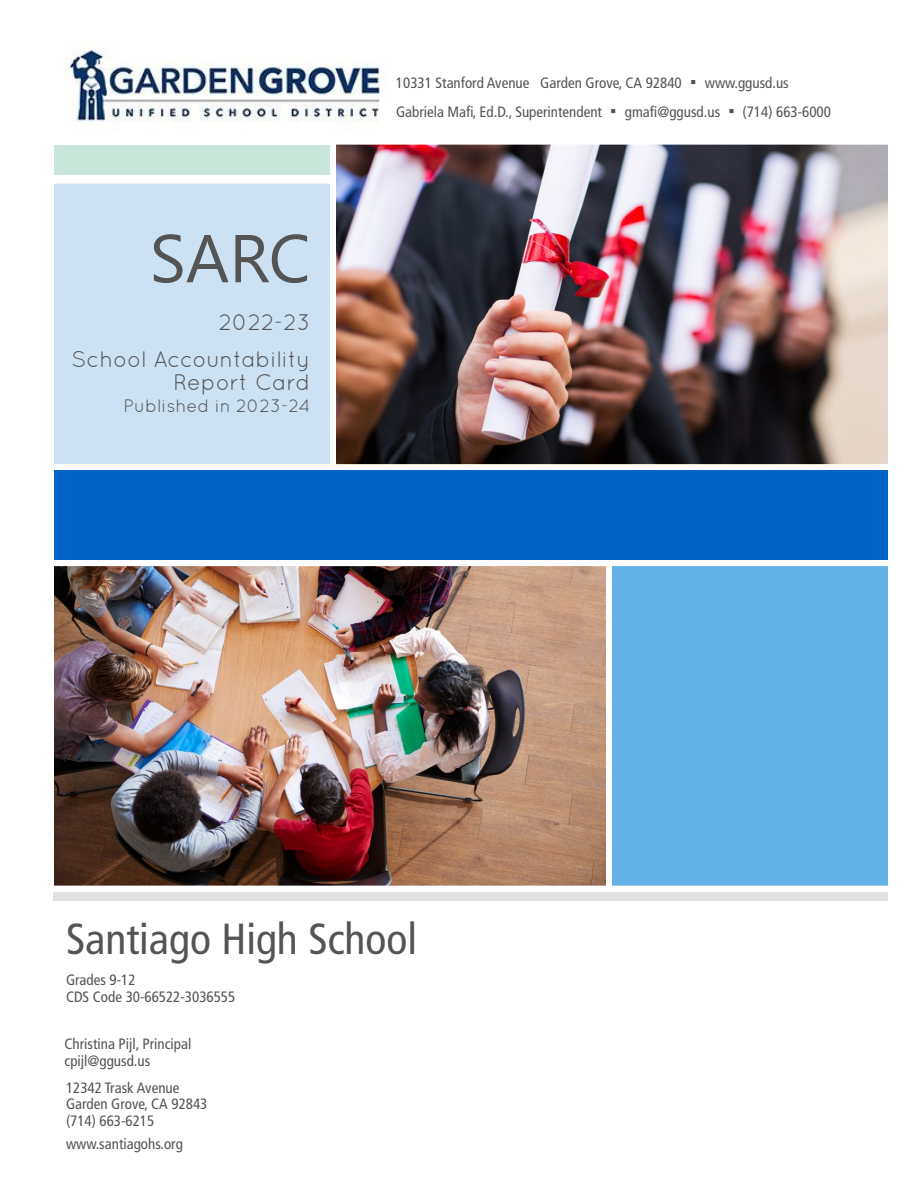
<style>
.page{position:relative;width:918px;height:1188px;background:#fff}
.page>*{position:absolute;margin:0;border:0;box-sizing:border-box;transform-origin:0 0}
.t1{font:condensed 43.5px "Frutiger LT Std";color:#545454}
.t2{font:22.5px/22.5px "Quicksand";color:#545454;text-align:right}
.t3{font:18px "Quicksand";color:#545454}
.t4{font:condensed 15px/16.5px "Frutiger LT Std";color:#545454}
.s1{font-family:"Arial";font-stretch:normal;font-size:18px}
</style>
<div class="page">
<div style="left:606px;top:560px;width:288px;height:332px;background:#63b1e5;border:6px solid #fff"></div>
<img style="left:337px;top:146px;width:550px;height:317px">
<div style="left:330px;top:139px;width:564px;height:331px;border:6px solid #fff"></div>
<img style="left:55px;top:567px;width:550px;height:318px">
<div style="left:48px;top:560px;width:564px;height:332px;border:6px solid #fff"></div>
<div style="left:54px;top:145px;width:276px;height:30px;background:#cae5da"></div>
<div style="left:48px;top:178px;width:288px;height:292px;background:#cce1f2;border:6px solid #fff"></div>
<div style="left:53px;top:892px;width:835px;height:9px;background:#e1e1e1"></div>
<div style="left:54px;top:470px;width:834px;height:90px;background:#0065c6"></div>
<img style="left:64px;top:47px;width:316px;height:75px">
<p class="t4" style="left:396px;top:75px;width:394px">10331 Stanford Avenue Garden Grove, CA 92840 <span class="s1">▪</span> www.ggusd.us</p>
<h2 class="t2" style="left:219px;top:311px;width:93px">2022-23</h2>
<h2 class="t2" style="left:72px;top:348px;width:240px">School Accountability<br>Report Card</h2>
<p class="t3" style="left:124px;top:395px;width:188px">Published in 2023-24</p>
<p class="t4" style="left:396px;top:104px;width:437px">Gabriela Mafi, Ed.D., Superintendent <span class="s1">▪</span> gmafi@ggusd.us <span class="s1">▪</span> (714) 663-6000</p>
<h1 class="t1" style="left:66px;top:914px;width:353px">Santiago High School</h1>
<p class="t4" style="left:66px;top:972px;width:171px">Grades 9-12<br>CDS Code 30-66522-3036555</p>
<p class="t4" style="left:64px;top:1036px;width:128px">Christina Pijl, Principal cpijl@ggusd.us</p>
<p class="t4" style="left:66px;top:1079px;width:143px">12342 Trask Avenue<br>Garden Grove, CA 92843 (714) 663-6215</p>
<p class="t4" style="left:66px;top:1136px;width:118px">www.santiagohs.org</p>
</div>
